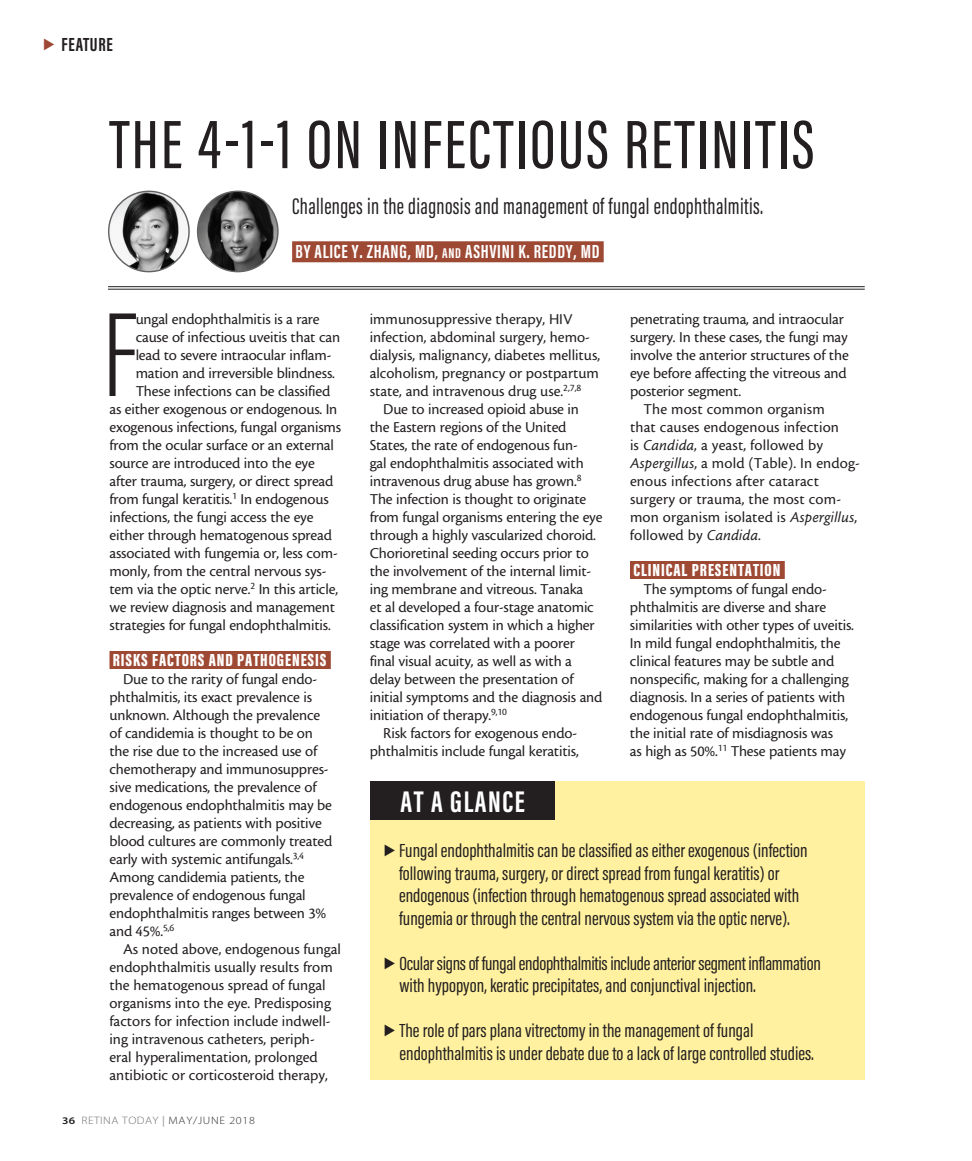
<style>
.page{position:relative;width:972px;height:1161px;background:#fff}
.page>*{position:absolute;margin:0;border:0;box-sizing:border-box;transform-origin:0 0}
.body_first{font:300 123.6px "Acumin Pro Extra Cond";color:#231f20}
.headline{font:500 70.5px "Acumin Pro Extra Cond";letter-spacing:.035em;color:#231f20}
.at_a_glance_header{font:700 30.75px "Acumin Pro Extra Cond";letter-spacing:.05em;color:#fff}
.deck{font:23.25px "Acumin Pro Extra Cond";letter-spacing:.015em;color:#231f20}
.at_a_glance_body{font:19.5px/22.5px "Acumin Pro Extra Cond";color:#231f20;scale:1.1 1}
.author{font:700 19.5px "Acumin Pro Extra Cond";letter-spacing:.035em;color:#fff}
.t1{font:700 19.5px "Acumin Pro Extra Cond";letter-spacing:.035em;color:#231f20}
.lead-in_highlighted{font:900 18px "Acumin Pro Extra Cond";letter-spacing:.05em;color:#fff}
.body{font:15.75px/18px "Cronos MM 408 10";letter-spacing:-.01em;color:#231f20}
.body_first-2{font:15.75px "Cronos MM 408 10";letter-spacing:-.01em;color:#231f20}
.body-2{font:15.75px/18px "Cronos MM 408 10";letter-spacing:.01em;color:#231f20}
.t2{font:10.8px "Myriad MM 215 600";letter-spacing:.04em;color:#312f30;scale:1.11 1}
.s1{font-size:14.7px}
.s2{font-family:"Myriad MM 565 600";font-size:10.2px;color:#231f20}
.s3{color:#6c6d70}
.s4{font-family:"Myriad MM 400 600";color:#939598}
.s5{font-family:"Cronos MM It 408 10"}
</style>
<div class="page">
<div style="left:110px;top:651px;width:221px;height:18px;background:#9e4934"></div>
<div style="left:630px;top:561px;width:155px;height:18px;background:#9e4934"></div>
<div style="left:292px;top:241px;width:312px;height:21px;background:#9e4934"></div>
<hr style="left:108px;top:286px;width:757px;height:1px;background:#231f20">
<hr style="left:108px;top:289px;width:757px;height:1px;background:#231f20">
<img style="left:109px;top:191px;width:80px;height:81px;border-radius:40px">
<div style="left:108px;top:191px;width:82px;height:81px;border:1px solid #636366;border-radius:50%"></div>
<div style="left:370px;top:781px;width:495px;height:299px;background:#fff19f"></div>
<div style="left:370px;top:781px;width:185px;height:39px;background:#231f20"></div>
<img style="left:198px;top:191px;width:80px;height:81px;border-radius:40px">
<div style="left:197px;top:191px;width:82px;height:81px;border:1px solid #636366;border-radius:50%"></div>
<svg style="left:385px;top:845px;width:10px;height:12px"></svg>
<svg style="left:385px;top:958px;width:10px;height:11px"></svg>
<svg style="left:385px;top:1025px;width:10px;height:12px"></svg>
<p class="t1" style="left:61px;top:32px;width:53px">FEATURE</p>
<p class="headline" style="left:110px;top:102px;width:706px">THE 4-1-1 ON INFECTIOUS RETINITIS</p>
<p class="deck" style="left:292px;top:192px;width:473px">Challenges in the diagnosis and management of fungal endophthalmitis.</p>
<p class="author" style="left:296px;top:239px;width:305px">BY ALICE Y. ZHANG, MD, <span class="s1">and</span> ASHVINI K. REDDY, MD</p>
<p class="body_first" style="left:103px;top:281px;width:35px">F</p>
<p class="body_first-2" style="left:136px;top:311px;width:186px">ungal endophthalmitis is a rare</p>
<p class="body_first-2" style="left:136px;top:329px;width:206px">cause of infectious uveitis that can</p>
<p class="body_first-2" style="left:136px;top:347px;width:197px">lead to severe intraocular inflam-</p>
<p class="body_first-2" style="left:136px;top:365px;width:201px">mation and irreversible blindness.</p>
<p class="body_first-2" style="left:136px;top:383px;width:196px">These infections can be classified</p>
<p class="body_first-2" style="left:110px;top:401px;width:229px">as either exogenous or endogenous. In</p>
<p class="body_first-2" style="left:110px;top:419px;width:233px">exogenous infections, fungal organisms</p>
<p class="body_first-2" style="left:110px;top:437px;width:226px">from the ocular surface or an external</p>
<p class="body_first-2" style="left:110px;top:455px;width:207px">source are introduced into the eye</p>
<p class="body_first-2" style="left:110px;top:473px;width:225px">after trauma, surgery, or direct spread</p>
<p class="body_first-2" style="left:110px;top:491px;width:221px">from fungal keratitis.<sup>1</sup> In endogenous</p>
<p class="body_first-2" style="left:110px;top:509px;width:206px">infections, the fungi access the eye</p>
<p class="body_first-2" style="left:110px;top:527px;width:224px">either through hematogenous spread</p>
<p class="body_first-2" style="left:110px;top:545px;width:230px">associated with fungemia or, less com-</p>
<p class="body_first-2" style="left:110px;top:563px;width:219px">monly, from the central nervous sys-</p>
<p class="body_first-2" style="left:110px;top:581px;width:230px">tem via the optic nerve.<sup>2</sup> In this article,</p>
<p class="body_first-2" style="left:110px;top:599px;width:227px">we review diagnosis and management</p>
<p class="body_first-2" style="left:110px;top:617px;width:223px">strategies for fungal endophthalmitis.</p>
<p class="lead-in_highlighted" style="left:113px;top:649px;width:215px">RISKS FACTORS AND PATHOGENESIS</p>
<p class="body" style="left:110px;top:670px;width:224px;text-indent:14px">Due to the rarity of fungal endo&shy;phthalmitis, its exact prevalence is unknown. Although the prevalence of candidemia is thought to be on the rise due to the increased use of chemotherapy and immunosuppres&shy;sive medications, the prevalence of endogenous endophthalmitis may be decreasing, as patients with positive blood cultures are commonly treated early with systemic antifungals.<sup>3,4<br></sup>Among candidemia patients, the prevalence of endogenous fungal endophthalmitis ranges between 3% and 45%.<sup>5,6</sup></p>
<p class="body" style="left:110px;top:940px;width:233px;text-indent:14px">As noted above, endogenous fungal endophthalmitis usually results from the hematogenous spread of fungal organisms into the eye. Predisposing factors for infection include indwell&shy;ing intravenous catheters, periph-<br>eral hyperalimentation, prolonged antibiotic or corticosteroid therapy,</p>
<p class="t2" style="left:62px;top:1115px;width:175px"><span class="s2">36</span> <span class="s3">RETINA TODAY</span> <span class="s4">|</span> MAY/JUNE 2018</p>
<p class="body" style="left:370px;top:310px;width:232px">immunosuppressive therapy, HIV infection, abdominal surgery, hemo&shy;dialysis, malignancy, diabetes mellitus, alcoholism, pregnancy or postpartum state, and intravenous drug use.<sup>2,7,8</sup></p>
<p class="body" style="left:370px;top:400px;width:234px;text-indent:14px">Due to increased opioid abuse in the Eastern regions of the United States, the rate of endogenous fun-<br>gal endophthalmitis associated with intravenous drug abuse has grown.<sup>8<br></sup>The infection is thought to originate from fungal organisms entering the eye through a highly vascularized choroid.<br>Chorioretinal seeding occurs prior to the involvement of the internal limit&shy;ing membrane and vitreous. Tanaka<br>et al developed a four-stage anatomic classification system in which a higher stage was correlated with a poorer final visual acuity, as well as with a delay between the presentation of initial symptoms and the diagnosis and initiation of therapy.<sup>9,10</sup></p>
<p class="body" style="left:370px;top:724px;width:211px;text-align:right">Risk factors for exogenous endo&shy;phthalmitis include fungal keratitis,</p>
<p class="body" style="left:630px;top:310px;width:220px">penetrating trauma, and intraocular surgery. In these cases, the fungi may involve the anterior structures of the eye before affecting the vitreous and posterior segment.</p>
<p class="body-2" style="left:630px;top:400px;width:232px;text-indent:14px">The most common organism<br>that causes endogenous infection<br>is <span class="s5">Candida</span>, a yeast, followed by<br><span class="s5">Aspergillus</span>, a mold (Table). In endog&shy;enous infections after cataract surgery or trauma, the most com&shy;mon organism isolated is <span class="s5">Aspergillus</span>, followed by <span class="s5">Candida</span>.</p>
<p class="lead-in_highlighted" style="left:633px;top:559px;width:149px">CLINICAL PRESENTATION</p>
<p class="body" style="left:630px;top:580px;width:226px;text-indent:14px">The symptoms of fungal endo&shy;phthalmitis are diverse and share similarities with other types of uveitis.<br>In mild fungal endophthalmitis, the clinical features may be subtle and nonspecific, making for a challenging diagnosis. In a series of patients with endogenous fungal endophthalmitis, the initial rate of misdiagnosis was<br>as high as 50%.<sup>11</sup> These patients may</p>
<p class="at_a_glance_header" style="left:401px;top:783px;width:126px">AT A GLANCE</p>
<p class="at_a_glance_body" style="left:399px;top:840px;width:373px">Fungal endophthalmitis can be classified as either exogenous (infection following trauma, surgery, or direct spread from fungal keratitis) or endogenous (infection through hematogenous spread associated with fungemia or through the central nervous system via the optic nerve).</p>
<p class="at_a_glance_body" style="left:400px;top:952px;width:385px">Ocular signs of fungal endophthalmitis include anterior segment inflammation with hypopyon, keratic precipitates, and conjunctival injection.</p>
<p class="at_a_glance_body" style="left:400px;top:1020px;width:378px">The role of pars plana vitrectomy in the management of fungal endophthalmitis is under debate due to a lack of large controlled studies.</p>
</div>
